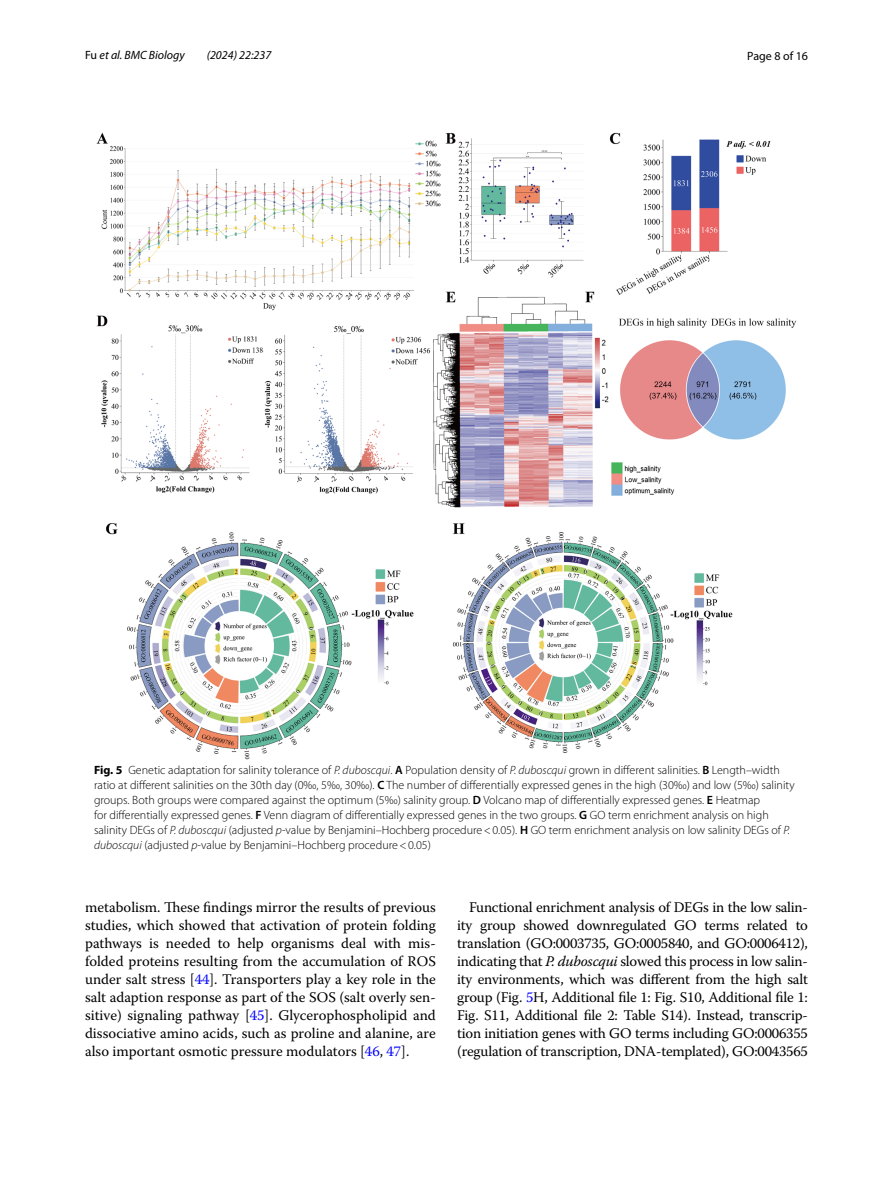
<style>
.page{position:relative;width:893px;height:1187px;background:#fff}
.page>*{position:absolute;margin:0;border:0;box-sizing:border-box;transform-origin:0 0}
.t1{font:14.7px/18px "Warnock Pro";letter-spacing:-.005em;color:#000;text-align:justify}
.t2{font:300 12px/15px "Myriad Pro";color:#000}
.t3{font:italic 12px "Myriad Pro";color:#000}
.t4{font:12px "Myriad Pro";color:#000}
.s1{font-style:normal}
.s2{font-weight:700}
.s3{font-style:italic}
.s4{font-weight:600}
.s5{color:#00f}
</style>
<div class="page">
<img style="left:96px;top:133px;width:700px;height:626px">
<p class="t3" style="left:85px;top:48px;width:101px"><span class="s1">Fu</span> et al. BMC Biology</p>
<p class="t3" style="left:207px;top:48px;width:66px">(2024) 22:237</p>
<p class="t4" style="left:747px;top:48px;width:62px">Page 8 of 16</p>
<p class="t2" style="left:94px;top:762px;width:702px"><span class="s2">Fig. 5</span> Genetic adaptation for salinity tolerance of <span class="s3">P. duboscqui</span>. <span class="s4">A</span> Population density of <span class="s3">P. duboscqui</span> grown in different salinities. <span class="s4">B</span> Length–width ratio at different salinities on the 30th day (0‰, 5‰, 30‰). <span class="s4">C</span> The number of differentially expressed genes in the high (30‰) and low (5‰) salinity groups. Both groups were compared against the optimum (5‰) salinity group. <span class="s4">D</span> Volcano map of differentially expressed genes. <span class="s4">E</span> Heatmap<br>for differentially expressed genes. <span class="s4">F</span> Venn diagram of differentially expressed genes in the two groups. <span class="s4">G</span> GO term enrichment analysis on high salinity DEGs of <span class="s3">P. duboscqui</span> (adjusted <span class="s3">p</span>-value by Benjamini–Hochberg procedure&lt;0.05). <span class="s4">H</span> GO term enrichment analysis on low salinity DEGs of <span class="s3">P. duboscqui</span> (adjusted <span class="s3">p</span>-value by Benjamini–Hochberg procedure&lt;0.05)</p>
<p class="t1" style="left:85px;top:897px;width:352px">metabolism. These findings mirror the results of previous studies, which showed that activation of protein folding pathways is needed to help organisms deal with mis&shy;folded proteins resulting from the accumulation of ROS under salt stress [<span class="s5">44</span>]. Transporters play a key role in the salt adaption response as part of the SOS (salt overly sen&shy;sitive) signaling pathway [<span class="s5">45</span>]. Glycerophospholipid and dissociative amino acids, such as proline and alanine, are also important osmotic pressure modulators [<span class="s5">46</span>, <span class="s5">47</span>].</p>
<p class="t1" style="left:457px;top:897px;width:352px;text-indent:12px">Functional enrichment analysis of DEGs in the low salin&shy;ity group showed downregulated GO terms related to translation (GO:0003735, GO:0005840, and GO:0006412), indicating that <span class="s3">P. duboscqui</span> slowed this process in low salin&shy;ity environments, which was different from the high salt group (Fig. <span class="s5">5</span>H, Additional file 1: Fig. S10, Additional file 1:<br>Fig. S11, Additional file 2: Table S14). Instead, transcrip&shy;tion initiation genes with GO terms including GO:0006355 (regulation of transcription, DNA-templated), GO:0043565</p>
</div>
